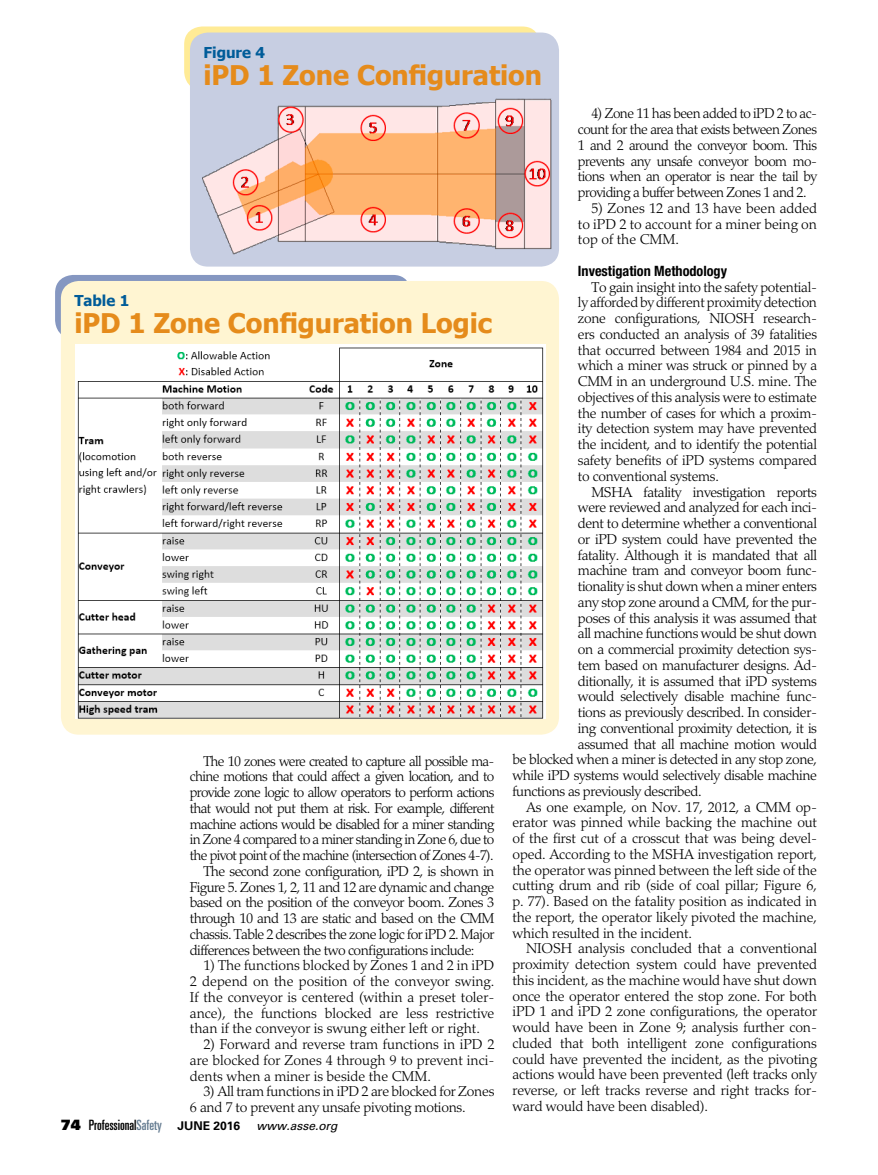
<style>
.page{position:relative;width:878px;height:1175px;background:#fff}
.page>*{position:absolute;margin:0;border:0;box-sizing:border-box;transform-origin:0 0}
.t1{font:700 27px "Tahoma";color:#e58b1b}
.t2{font:700 15px "Tahoma";color:#005c99}
.t3{font:300 14.25px/15.8px "Palatino LT Std";letter-spacing:-.03em;color:#000;text-align:justify}
.t4{font:300 14.25px "Palatino LT Std";letter-spacing:-.01em;color:#000}
.t5{font:300 14.25px "Palatino LT Std";letter-spacing:-.05em;color:#000}
.t6{font:ultra-condensed 14.25px "Univers LT Std";color:#000}
.t7{font:700 condensed 14.25px "Helvetica Neue LT Std";color:#000}
.s1{font-family:"Univers LT Std X Black";font-stretch:normal}
.s2{color:#657c91}
.s3{font-weight:700;font-stretch:normal;font-size:12px}
.s4{font-style:italic;font-stretch:normal;font-size:12px}
</style>
<div class="page">
<svg style="left:184px;top:26px;width:356px;height:64px;background:#fbeaa1"></svg>
<div style="left:190px;top:33px;width:369px;height:233px;background:#c7cee2;border-radius:18px"></div>
<img style="left:202px;top:98px;width:350px;height:157px">
<div style="left:55px;top:275px;width:356px;height:63px;background:#8597c1;border-radius:18px"></div>
<div style="left:61px;top:281px;width:498px;height:453px;background:#fff5d2;border-radius:18px"></div>
<img style="left:76px;top:344px;width:469px;height:375px">
<p class="t2" style="left:203px;top:42px;width:63px">Figure 4</p>
<h1 class="t1" style="left:203px;top:56px;width:340px">iPD 1 Zone Configuration</h1>
<p class="t2" style="left:74px;top:290px;width:56px">Table 1</p>
<h1 class="t1" style="left:74px;top:304px;width:419px">iPD 1 Zone Configuration Logic</h1>
<p class="t5" style="left:203px;top:752px;width:292px">The 10 zones were created to capture all possible ma-</p>
<p class="t5" style="left:190px;top:768px;width:306px">chine motions that could affect a given location, and to</p>
<p class="t5" style="left:190px;top:784px;width:306px">provide zone logic to allow operators to perform actions</p>
<p class="t5" style="left:190px;top:799px;width:306px">that would not put them at risk. For example, different</p>
<p class="t5" style="left:190px;top:815px;width:306px">machine actions would be disabled for a miner standing</p>
<p class="t5" style="left:190px;top:831px;width:306px">in Zone 4 compared to a miner standing in Zone 6, due to</p>
<p class="t5" style="left:190px;top:847px;width:305px">the pivot point of the machine (intersection of Zones 4-7).</p>
<p class="t3" style="left:203px;top:863px;width:292px">The second zone configuration, iPD 2, is shown in</p>
<p class="t3" style="left:190px;top:879px;width:306px">Figure 5. Zones 1, 2, 11 and 12 are dynamic and change</p>
<p class="t3" style="left:190px;top:894px;width:306px">based on the position of the conveyor boom. Zones 3</p>
<p class="t3" style="left:190px;top:910px;width:306px">through 10 and 13 are static and based on the CMM</p>
<p class="t3" style="left:190px;top:926px;width:306px">chassis. Table 2 describes the zone logic for iPD 2. Major</p>
<p class="t3" style="left:190px;top:942px;width:286px">differences between the two configurations include:</p>
<p class="t3" style="left:190px;top:957px;width:306px;text-indent:13px">1) The functions blocked by Zones 1 and 2 in iPD 2 depend on the position of the conveyor swing.<br>If the conveyor is centered (within a preset toler&shy;ance), the functions blocked are less restrictive than if the conveyor is swung either left or right.</p>
<p class="t3" style="left:190px;top:1036px;width:306px;text-indent:13px">2) Forward and reverse tram functions in iPD 2 are blocked for Zones 4 through 9 to prevent inci&shy;dents when a miner is beside the CMM.</p>
<p class="t3" style="left:190px;top:1083px;width:306px;text-indent:13px">3) All tram functions in iPD 2 are blocked for Zones<br>6 and 7 to prevent any unsafe pivoting motions.</p>
<p class="t6" style="left:61px;top:1116px;width:278px"><span class="s1">74</span> Professional<span class="s2">Safety</span> <span class="s3">JUNE 2016</span> <span class="s4">www.asse.org</span></p>
<p class="t3" style="left:578px;top:106px;width:241px;text-indent:14px">4) Zone 11 has been added to iPD 2 to ac&shy;count for the area that exists between Zones 1 and 2 around the conveyor boom. This prevents any unsafe conveyor boom mo&shy;tions when an operator is near the tail by providing a buffer between Zones 1 and 2.</p>
<p class="t3" style="left:578px;top:200px;width:241px;text-indent:13px">5) Zones 12 and 13 have been added to iPD 2 to account for a miner being on top of the CMM.</p>
<p class="t7" style="left:578px;top:262px;width:151px">Investigation Methodology</p>
<p class="t3" style="left:578px;top:279px;width:241px;text-indent:14px">To gain insight into the safety potential&shy;ly afforded by different proximity detection zone configurations, NIOSH research&shy;ers conducted an analysis of 39 fatalities that occurred between 1984 and 2015 in which a miner was struck or pinned by a CMM in an underground U.S. mine. The objectives of this analysis were to estimate the number of cases for which a proxim&shy;ity detection system may have prevented the incident, and to identify the potential safety benefits of iPD systems compared to conventional systems.</p>
<p class="t3" style="left:591px;top:484px;width:227px">MSHA fatality investigation reports</p>
<p class="t3" style="left:578px;top:500px;width:241px">were reviewed and analyzed for each inci-</p>
<p class="t3" style="left:578px;top:515px;width:241px">dent to determine whether a conventional</p>
<p class="t3" style="left:578px;top:531px;width:241px">or iPD system could have prevented the</p>
<p class="t3" style="left:578px;top:547px;width:241px">fatality. Although it is mandated that all</p>
<p class="t3" style="left:578px;top:563px;width:241px">machine tram and conveyor boom func-</p>
<p class="t3" style="left:578px;top:578px;width:241px">tionality is shut down when a miner enters</p>
<p class="t3" style="left:578px;top:594px;width:241px">any stop zone around a CMM, for the pur-</p>
<p class="t3" style="left:578px;top:610px;width:241px">poses of this analysis it was assumed that</p>
<p class="t3" style="left:578px;top:626px;width:241px">all machine functions would be shut down</p>
<p class="t3" style="left:578px;top:641px;width:241px">on a commercial proximity detection sys-</p>
<p class="t3" style="left:578px;top:657px;width:241px">tem based on manufacturer designs. Ad-</p>
<p class="t3" style="left:578px;top:673px;width:241px">ditionally, it is assumed that iPD systems</p>
<p class="t3" style="left:578px;top:689px;width:241px">would selectively disable machine func-</p>
<p class="t3" style="left:578px;top:704px;width:240px">tions as previously described. In consider-</p>
<p class="t3" style="left:578px;top:720px;width:241px">ing conventional proximity detection, it is</p>
<p class="t3" style="left:578px;top:736px;width:241px">assumed that all machine motion would</p>
<p class="t3" style="left:512px;top:752px;width:306px">be blocked when a miner is detected in any stop zone,</p>
<p class="t3" style="left:512px;top:767px;width:306px">while iPD systems would selectively disable machine</p>
<p class="t3" style="left:512px;top:783px;width:191px">functions as previously described.</p>
<p class="t4" style="left:526px;top:798px;width:292px">As one example, on Nov. 17, 2012, a CMM op-</p>
<p class="t4" style="left:512px;top:814px;width:306px">erator was pinned while backing the machine out</p>
<p class="t4" style="left:512px;top:830px;width:306px">of the first cut of a crosscut that was being devel-</p>
<p class="t4" style="left:512px;top:845px;width:306px">oped. According to the MSHA investigation report,</p>
<p class="t4" style="left:512px;top:861px;width:306px">the operator was pinned between the left side of the</p>
<p class="t4" style="left:512px;top:877px;width:306px">cutting drum and rib (side of coal pillar; Figure 6,</p>
<p class="t4" style="left:512px;top:893px;width:306px">p. 77). Based on the fatality position as indicated in</p>
<p class="t4" style="left:512px;top:908px;width:306px">the report, the operator likely pivoted the machine,</p>
<p class="t4" style="left:512px;top:924px;width:181px">which resulted in the incident.</p>
<p class="t4" style="left:526px;top:940px;width:292px">NIOSH analysis concluded that a conventional</p>
<p class="t4" style="left:512px;top:956px;width:306px">proximity detection system could have prevented</p>
<p class="t4" style="left:512px;top:971px;width:306px">this incident, as the machine would have shut down</p>
<p class="t4" style="left:512px;top:987px;width:306px">once the operator entered the stop zone. For both</p>
<p class="t4" style="left:512px;top:1003px;width:306px">iPD 1 and iPD 2 zone configurations, the operator</p>
<p class="t4" style="left:512px;top:1019px;width:306px">would have been in Zone 9; analysis further con-</p>
<p class="t4" style="left:512px;top:1034px;width:306px">cluded that both intelligent zone configurations</p>
<p class="t4" style="left:512px;top:1050px;width:306px">could have prevented the incident, as the pivoting</p>
<p class="t4" style="left:512px;top:1066px;width:306px">actions would have been prevented (left tracks only</p>
<p class="t4" style="left:512px;top:1082px;width:306px">reverse, or left tracks reverse and right tracks for-</p>
<p class="t4" style="left:512px;top:1097px;width:197px">ward would have been disabled).</p>
</div>
